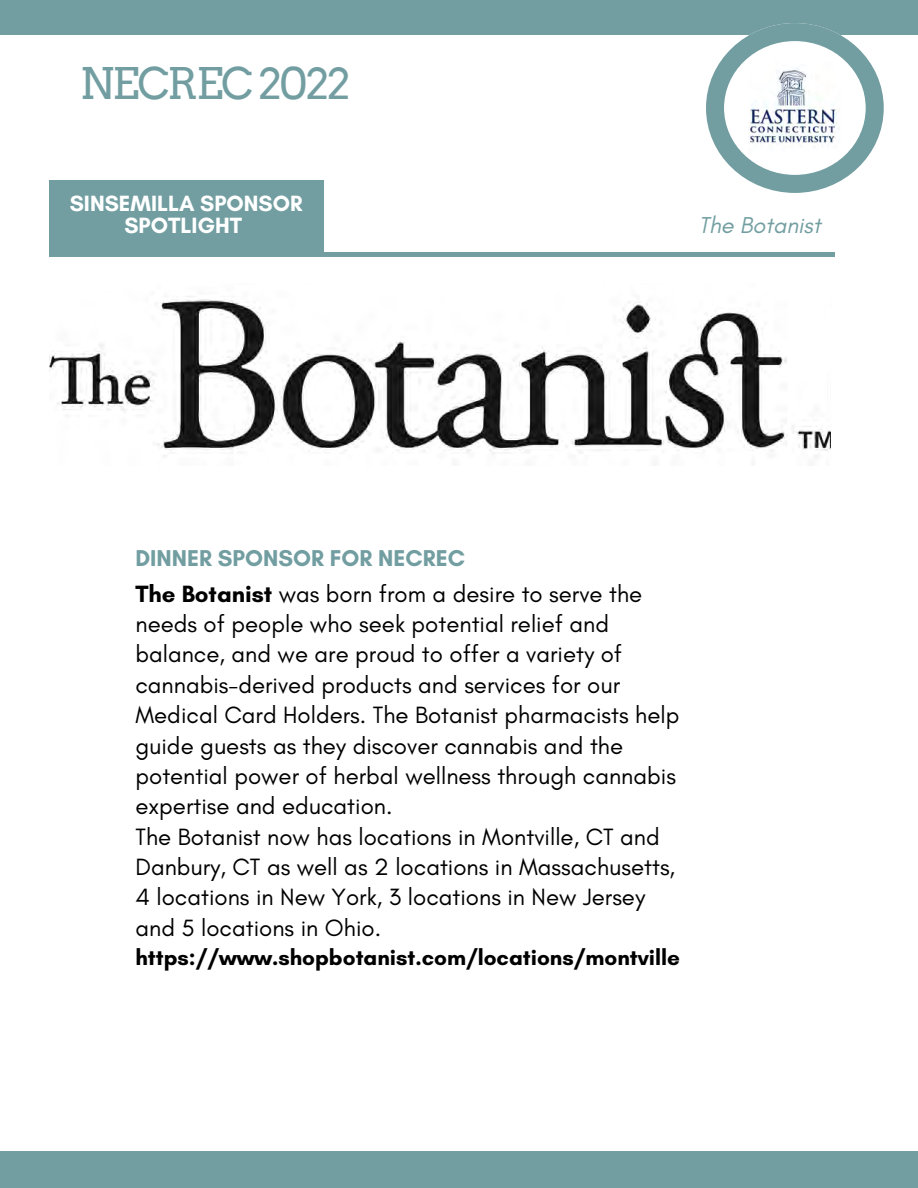
<style>
.page{position:relative;width:918px;height:1188px;background:#fff}
.page>*{position:absolute;margin:0;border:0;box-sizing:border-box;transform-origin:0 0}
.t1{font:43.65px "Arvo";letter-spacing:-.05em;color:#729ea1}
.t2{font:24px/30.3px "Glacial Indifference";color:#000}
.t3{font:700 23.4px "Glacial Indifference";color:#729ea1}
.t4{font:italic 23.4px "Glacial Indifference";color:#729ea1}
.t5{font:700 22.5px "Glacial Indifference";color:#000}
.t6{font:700 22.5px/22.5px "Glacial Indifference";color:#fff;text-align:center}
.s1{font-weight:700}
</style>
<div class="page">
<hr style="left:85px;top:252px;width:749px;height:4px;background:#729ea1">
<div style="left:49px;top:180px;width:275px;height:76px;background:#729ea1"></div>
<div style="left:0;top:1151px;width:918px;height:37px;background:#729ea1"></div>
<div style="left:0;top:0;width:918px;height:35px;background:#729ea1"></div>
<svg style="left:706px;top:23px;width:178px;height:170px"></svg>
<img style="left:749px;top:61px;width:91px;height:92px">
<img style="left:49px;top:296px;width:782px;height:161px">
<h1 class="t1" style="left:80px;top:57px;width:272px">NECREC 2022</h1>
<p class="t6" style="left:70px;top:191px;width:234px">SINSEMILLA SPONSOR<br>SPOTLIGHT</p>
<p class="t4" style="left:699px;top:210px;width:123px">The Botanist</p>
<p class="t3" style="left:135px;top:544px;width:331px">DINNER SPONSOR FOR NECREC</p>
<p class="t2" style="left:135px;top:578px;width:546px"><span class="s1">The Botanist</span> was born from a desire to serve the needs of people who seek potential relief and balance, and we are proud to offer a variety of cannabis-derived products and services for our Medical Card Holders. The Botanist pharmacists help guide guests as they discover cannabis and the potential power of herbal wellness through cannabis expertise and education.<br>The Botanist now has locations in Montville, CT and Danbury, CT as well as 2 locations in Massachusetts, 4 locations in New York, 3 locations in New Jersey and 5 locations in Ohio.</p>
<p class="t5" style="left:135px;top:944px;width:546px">https://www.shopbotanist.com/locations/montville</p>
</div>
